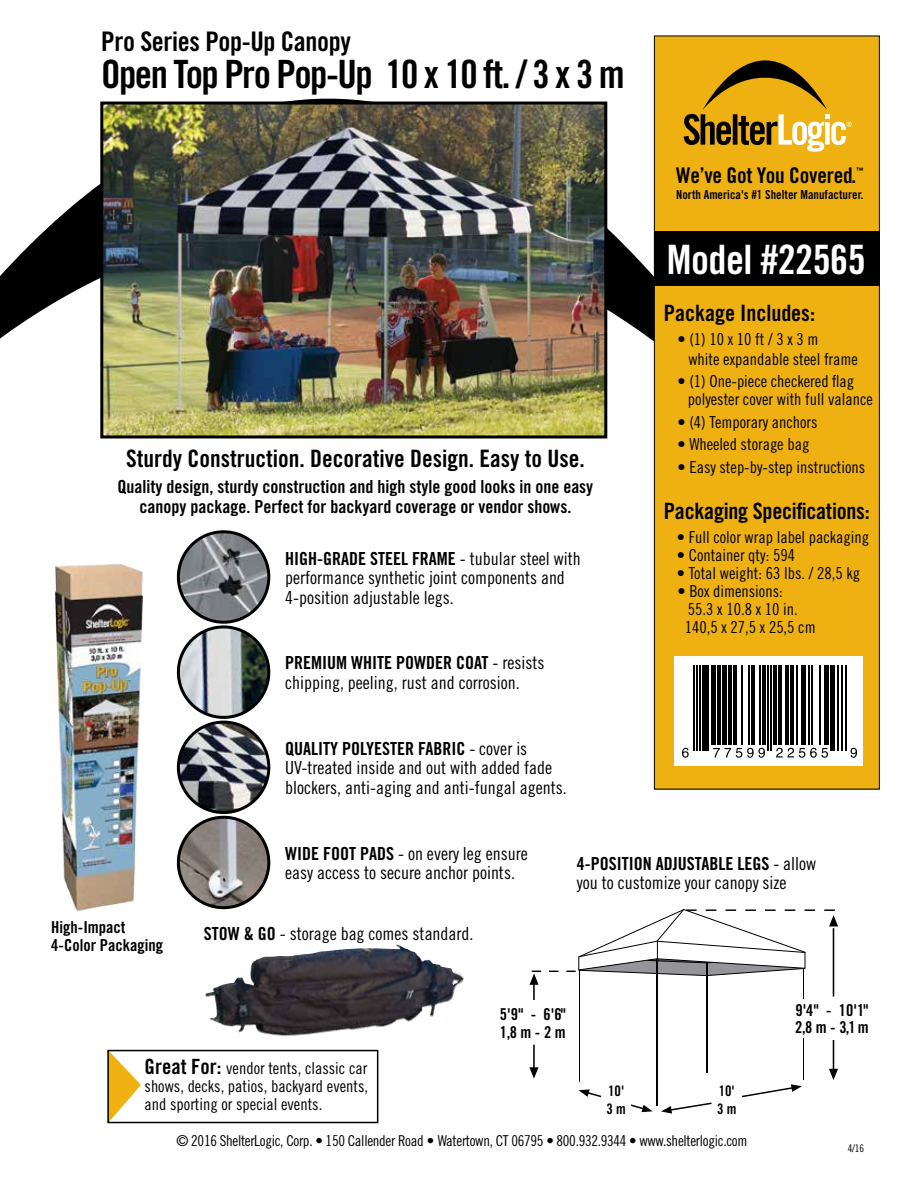
<style>
.page{position:relative;width:918px;height:1188px;background:#fff}
.page>*{position:absolute;margin:0;border:0;box-sizing:border-box;transform-origin:0 0}
.t1{font:40.5px "Trade Gothic Bold Cond Twenty";letter-spacing:-.015em;color:#fff}
.t2{font:39px "Trade Gothic Bold Cond Twenty";letter-spacing:-.04em;color:#000}
.t3{font:27px "Trade Gothic Bold Cond Twenty";letter-spacing:-.015em;color:#000}
.t4{font:24px "Trade Gothic Bold Cond Twenty";color:#000}
.t5{font:22.5px "Trade Gothic Bold Cond Twenty";letter-spacing:-.01em;color:#000}
.t6{font:21.6px "Trade Gothic Bold Cond Twenty";letter-spacing:-.01em;color:#000}
.t7{font:18px/19.5px "Trade Gothic Cond Eighteen";color:#000}
.t8{font:18px/19.5px "Trade Gothic Bold Cond Twenty";color:#000;text-align:center}
.t9{font:16.5px/18px "Trade Gothic Cond Eighteen";color:#000}
.t10{font:16.5px/18px "Trade Gothic Bold Cond Twenty";color:#000}
.t11{font:16.35px/17.5px "Trade Gothic Bold Cond Twenty";color:#000}
.t12{font:15px "Trade Gothic Cond Eighteen";letter-spacing:-.02em;color:#000}
.t13{font:14.55px/17.4px "Trade Gothic Bold Cond Twenty";color:#000}
.t14{font:12.45px "Trade Gothic Bold Cond Twenty";color:#000}
.t15{font:10.5px "Trade Gothic Cond Eighteen";color:#000}
.t16{font:7.5px "Trade Gothic Bold Cond Twenty";color:#000}
.s1{font-family:"Trade Gothic Cond Eighteen"}
.s2{font-family:"Trade Gothic Bold Cond Twenty"}
.s3{font-family:"Trade Gothic Bold Cond Twenty";font-size:21px}
</style>
<div class="page">
<svg style="left:0;top:99px;width:654px;height:273px"></svg>
<div style="left:654px;top:36px;width:225px;height:753px;background:#eeb111"></div>
<div style="left:654px;top:36px;width:226px;height:753px;border:1px solid #000"></div>
<svg style="left:684px;top:60px;width:168px;height:92px"></svg>
<div style="left:654px;top:231px;width:226px;height:55px;background:#000"></div>
<div style="left:674px;top:656px;width:189px;height:109px;background:#fff"></div>
<svg style="left:682px;top:748px;width:7px;height:10px"></svg>
<hr style="left:693px;top:666px;width:2px;height:85px;background:#000">
<hr style="left:696px;top:666px;width:2px;height:85px;background:#000">
<hr style="left:699px;top:666px;width:2px;height:85px;background:#000">
<div style="left:703px;top:666px;width:6px;height:85px;background:#000"></div>
<div style="left:711px;top:666px;width:5px;height:79px;background:#000"></div>
<hr style="left:717px;top:666px;width:3px;height:79px;background:#000">
<div style="left:722px;top:666px;width:5px;height:79px;background:#000"></div>
<hr style="left:729px;top:666px;width:3px;height:79px;background:#000">
<hr style="left:733px;top:666px;width:4px;height:79px;background:#000">
<hr style="left:741px;top:666px;width:2px;height:79px;background:#000">
<hr style="left:748px;top:666px;width:2px;height:79px;background:#000">
<hr style="left:751px;top:666px;width:3px;height:79px;background:#000">
<svg style="left:713px;top:748px;width:52px;height:10px"></svg>
<hr style="left:759px;top:666px;width:2px;height:79px;background:#000">
<hr style="left:762px;top:666px;width:4px;height:79px;background:#000">
<hr style="left:767px;top:666px;width:2px;height:85px;background:#000">
<hr style="left:771px;top:666px;width:1px;height:85px;background:#000">
<hr style="left:774px;top:666px;width:3px;height:79px;background:#000">
<hr style="left:779px;top:666px;width:3px;height:79px;background:#000">
<hr style="left:785px;top:666px;width:3px;height:79px;background:#000">
<hr style="left:790px;top:666px;width:3px;height:79px;background:#000">
<hr style="left:796px;top:666px;width:2px;height:79px;background:#000">
<div style="left:801px;top:666px;width:5px;height:79px;background:#000"></div>
<hr style="left:808px;top:666px;width:1px;height:79px;background:#000">
<hr style="left:811px;top:666px;width:2px;height:79px;background:#000">
<svg style="left:776px;top:748px;width:52px;height:10px"></svg>
<hr style="left:819px;top:666px;width:2px;height:79px;background:#000">
<div style="left:824px;top:666px;width:5px;height:79px;background:#000"></div>
<div style="left:830px;top:666px;width:5px;height:85px;background:#000"></div>
<hr style="left:837px;top:666px;width:1px;height:85px;background:#000">
<hr style="left:842px;top:666px;width:1px;height:85px;background:#000">
<hr style="left:845px;top:666px;width:1px;height:85px;background:#000">
<svg style="left:851px;top:748px;width:6px;height:10px"></svg>
<img style="left:104px;top:106px;width:499px;height:328px">
<div style="left:100px;top:102px;width:507px;height:336px;border:3px solid #000"></div>
<img style="left:55px;top:563px;width:88px;height:349px">
<svg style="left:110px;top:1053px;width:31px;height:67px"></svg>
<div style="left:107px;top:1050px;width:271px;height:73px;border:2px solid #000"></div>
<svg style="left:176px;top:622px;width:95px;height:97px"></svg>
<img style="left:178px;top:532px;width:90px;height:90px">
<div style="left:177px;top:530px;width:93px;height:94px;border:3px solid #000;border-radius:50%"></div>
<img style="left:178px;top:817px;width:91px;height:91px;border-radius:45px">
<div style="left:177px;top:816px;width:93px;height:93px;border:3px solid #000;border-radius:50%"></div>
<img style="left:178px;top:722px;width:91px;height:91px;border-radius:45px">
<div style="left:177px;top:721px;width:93px;height:93px;border:3px solid #000;border-radius:50%"></div>
<hr style="left:579px;top:970px;width:1px;height:112px;background:#000">
<hr style="left:803px;top:968px;width:1px;height:111px;background:#000">
<hr style="left:706px;top:960px;width:1px;height:113px;background:#000">
<hr style="left:656px;top:959px;width:2px;height:147px;background:#000">
<svg style="left:579px;top:1089px;width:22px;height:9px"></svg>
<svg style="left:631px;top:1104px;width:22px;height:8px"></svg>
<svg style="left:661px;top:1102px;width:51px;height:12px"></svg>
<svg style="left:742px;top:1084px;width:60px;height:14px"></svg>
<hr style="left:833px;top:1040px;width:1px;height:36px;background:#000">
<svg style="left:829px;top:1069px;width:9px;height:11px"></svg>
<hr style="left:533px;top:1045px;width:2px;height:30px;background:#000">
<svg style="left:530px;top:909px;width:308px;height:91px"></svg>
<svg style="left:529px;top:1067px;width:10px;height:12px"></svg>
<div style="left:793px;top:999px;width:78px;height:38px;background:#fff"></div>
<img style="left:205px;top:945px;width:195px;height:82px">
<h3 class="t3" style="left:101px;top:25px;width:251px">Pro Series Pop-Up Canopy</h3>
<h2 class="t2" style="left:101px;top:51px;width:525px">Open Top Pro Pop-Up 10 x 10 ft. / 3 x 3 m</h2>
<h3 class="t4" style="left:126px;top:444px;width:460px">Sturdy Construction. Decorative Design. Easy to Use.</h3>
<p class="t8" style="left:118px;top:477px;width:477px">Quality design, sturdy construction and high style good looks in one easy canopy package. Perfect for backyard coverage or vendor shows.</p>
<p class="t8" style="left:285px;top:548px;width:297px">HIGH-GRADE STEEL FRAME <span class="s1">- tubular steel with</span></p>
<p class="t7" style="left:285px;top:568px;width:281px">performance synthetic joint components and<br>4-position adjustable legs.</p>
<p class="t8" style="left:285px;top:653px;width:261px">PREMIUM WHITE POWDER COAT <span class="s1">- resists</span></p>
<p class="t7" style="left:285px;top:673px;width:236px">chipping, peeling, rust and corrosion.</p>
<p class="t8" style="left:285px;top:739px;width:244px">QUALITY POLYESTER FABRIC <span class="s1">- cover is</span></p>
<p class="t7" style="left:285px;top:758px;width:283px">UV-treated inside and out with added fade blockers, anti-aging and anti-fungal agents.</p>
<h3 class="t6" style="left:676px;top:163px;width:182px">We’ve Got You Covered.</h3>
<p class="t16" style="left:856px;top:165px;width:9px">™</p>
<p class="t14" style="left:676px;top:187px;width:189px">North America's #1 Shelter Manufacturer.</p>
<h1 class="t1" style="left:667px;top:235px;width:200px">Model #22565</h1>
<h3 class="t5" style="left:664px;top:299px;width:153px">Package Includes:</h3>
<p class="t9" style="left:688px;top:329px;width:171px;line-height:19.5px;text-indent:-11px">• (1) 10 x 10 ft / 3 x 3 m<br>white expandable steel frame</p>
<p class="t9" style="left:688px;top:372px;width:187px;text-indent:-10px">• (1) One-piece checkered flag polyester cover with full valance</p>
<p class="t9" style="left:677px;top:413px;width:142px">• (4) Temporary anchors</p>
<p class="t9" style="left:677px;top:435px;width:133px">• Wheeled storage bag</p>
<p class="t9" style="left:677px;top:458px;width:189px">• Easy step-by-step instructions</p>
<h3 class="t5" style="left:664px;top:497px;width:207px">Packaging Specifications:</h3>
<p class="t9" style="left:677px;top:528px;width:194px">• Full color wrap label packaging</p>
<p class="t9" style="left:677px;top:546px;width:120px">• Container qty: 594</p>
<p class="t9" style="left:677px;top:564px;width:185px">• Total weight: 63 lbs. / 28,5 kg</p>
<p class="t9" style="left:685px;top:582px;width:132px;text-indent:-7px">• Box dimensions:<br>55.3 x 10.8 x 10 in.<br>140,5 x 27,5 x 25,5 cm</p>
<p class="t10" style="left:51px;top:918px;width:113px">High-Impact<br>4-Color Packaging</p>
<p class="t7" style="left:285px;top:843px;width:244px"><span class="s2">WIDE FOOT PADS</span> - on every leg ensure easy access to secure anchor points.</p>
<p class="t7" style="left:204px;top:923px;width:271px"><span class="s2">STOW &amp; GO</span> - storage bag comes standard.</p>
<p class="t8" style="left:577px;top:853px;width:241px">4-POSITION ADJUSTABLE LEGS <span class="s1">- allow</span></p>
<p class="t7" style="left:577px;top:873px;width:211px">you to customize your canopy size</p>
<p class="t11" style="left:500px;top:1005px;width:67px">5'9" - 6'6"<br>1,8 m - 2 m</p>
<p class="t11" style="left:795px;top:1001px;width:75px">9'4" - 10'1"<br>2,8 m - 3,1 m</p>
<p class="t9" style="left:145px;top:1059px;width:225px;text-align:justify"><span class="s3">Great For:</span> vendor tents, classic car shows, decks, patios, backyard events, and sporting or special events.</p>
<p class="t13" style="left:607px;top:1082px;width:21px">10'<br>3 m</p>
<p class="t13" style="left:717px;top:1082px;width:21px">10'<br>3 m</p>
<p class="t12" style="left:177px;top:1132px;width:572px">© 2016 ShelterLogic, Corp. • 150 Callender Road • Watertown, CT 06795 • 800.932.9344 • www.shelterlogic.com</p>
<p class="t15" style="left:848px;top:1142px;width:18px">4/16</p>
</div>
